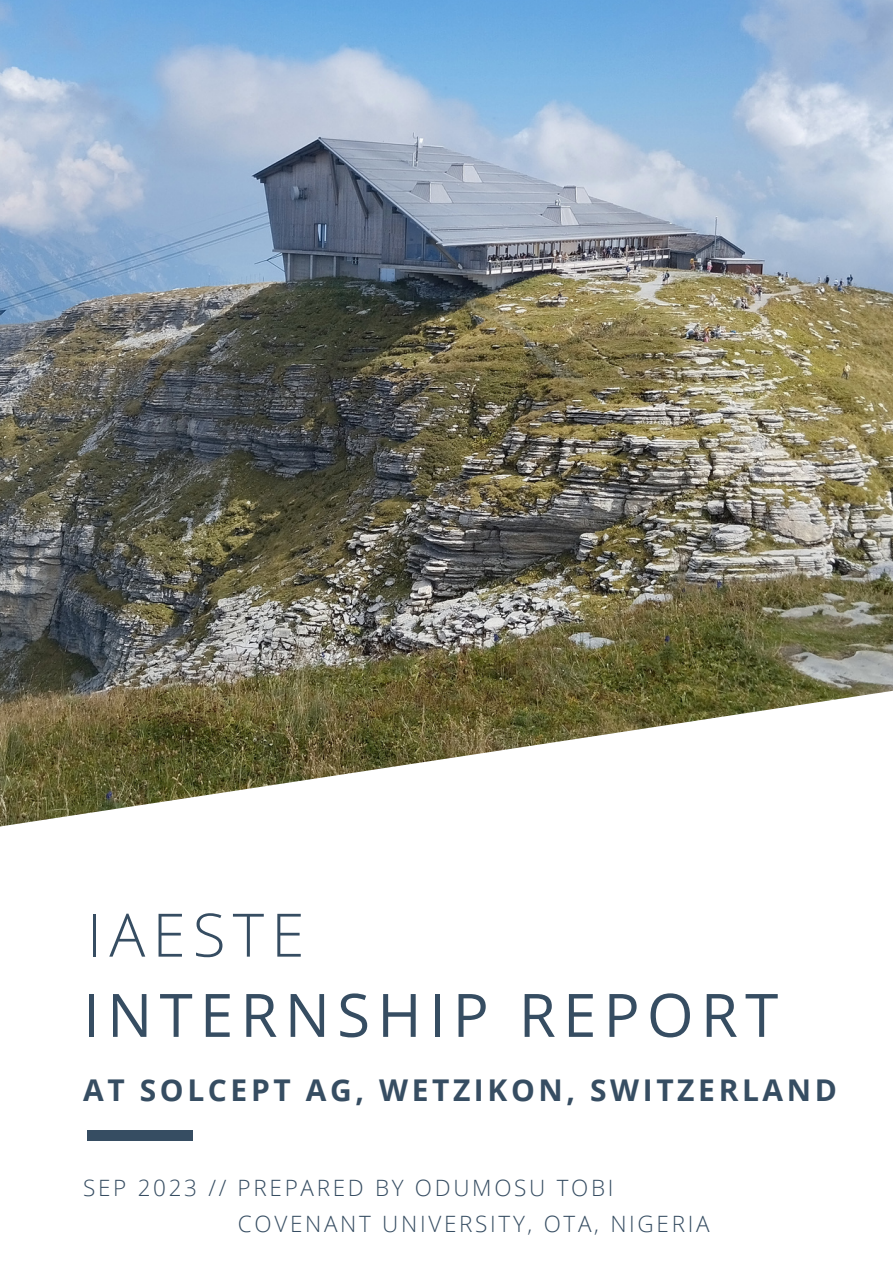
<style>
.page{position:relative;width:893px;height:1264px;background:#fff}
.page>*{position:absolute;margin:0;border:0;box-sizing:border-box;transform-origin:0 0}
.t1{font:60px "Open Sans";letter-spacing:.12em;color:#364d62}
.t2{font:300 60px "Open Sans";letter-spacing:.12em;color:#364d62}
.t3{font:700 30px "Open Sans";letter-spacing:.12em;color:#364d62}
.t4{font:300 22.5px/35.4px "Open Sans";letter-spacing:.12em;color:#364d62}
</style>
<div class="page">
<img style="left:0;top:0;width:892px;height:827px">
<div style="left:87px;top:1130px;width:106px;height:10px;background:#364d62"></div>
<h1 class="t2" style="left:87px;top:892px;width:219px">IAESTE</h1>
<h1 class="t1" style="left:83px;top:972px;width:696px">INTERNSHIP REPORT</h1>
<h2 class="t3" style="left:83px;top:1068px;width:755px">AT SOLCEPT AG, WETZIKON, SWITZERLAND</h2>
<p class="t4" style="left:238px;top:1169px;width:473px;text-indent:-154px">SEP 2023 // PREPARED BY ODUMOSU TOBI<br>COVENANT UNIVERSITY, OTA, NIGERIA</p>
</div>
